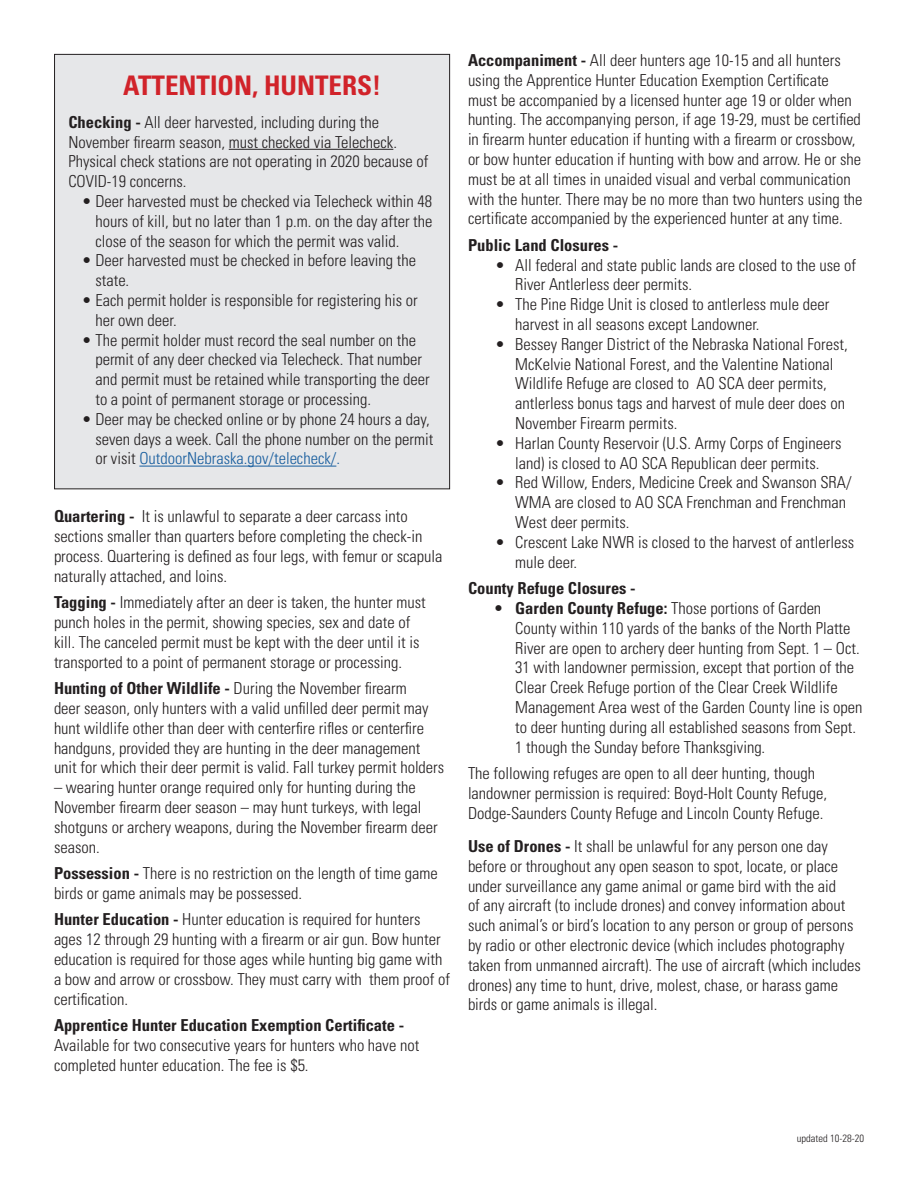
<style>
.page{position:relative;width:918px;height:1188px;background:#fff}
.page>*{position:absolute;margin:0;border:0;box-sizing:border-box;transform-origin:0 0}
.t1{font:700 condensed 27px "Univers LT Std";color:#d1232a}
.Pa4{font:300 condensed 16.5px/19.8px "Univers LT Std";color:#231f20}
.t2{font:700 condensed 16.5px "Univers LT Std";color:#231f20}
.t3{font:300 condensed 10.5px "Univers LT Std";color:#231f20}
.s1{font-weight:700}
.s2{color:#175d9e}
</style>
<div class="page">
<div style="left:55px;top:54px;width:395px;height:435px;background:#e6e7e9"></div>
<hr style="left:229px;top:149px;width:164px;height:1px;background:#231f20">
<hr style="left:139px;top:466px;width:197px;height:1px;background:#175d9e">
<p class="t1" style="left:123px;top:68px;width:259px">ATTENTION, HUNTERS!</p>
<p class="Pa4" style="left:68px;top:112px;width:362px"><span class="s1">Checking -</span> All deer harvested, including during the November firearm season, must checked via Telecheck.<br>Physical check stations are not operating in 2020 because of COVID-19 concerns.</p>
<p class="Pa4" style="left:95px;top:191px;width:339px;text-align:justify;text-indent:-14px">• Deer harvested must be checked via Telecheck within 48 hours of kill, but no later than 1 p.m. on the day after the close of the season for which the permit was valid.</p>
<p class="Pa4" style="left:95px;top:251px;width:322px;text-indent:-14px">• Deer harvested must be checked in before leaving the state.</p>
<p class="Pa4" style="left:95px;top:290px;width:324px;text-indent:-14px">• Each permit holder is responsible for registering his or her own deer.</p>
<p class="Pa4" style="left:95px;top:330px;width:336px;text-indent:-14px">• The permit holder must record the seal number on the permit of any deer checked via Telecheck. That number and permit must be retained while transporting the deer to a point of permanent storage or processing.</p>
<p class="Pa4" style="left:95px;top:409px;width:340px;text-indent:-14px">• Deer may be checked online or by phone 24 hours a day, seven days a week. Call the phone number on the permit or visit <span class="s2">OutdoorNebraska.gov/telecheck/.</span></p>
<p class="Pa4" style="left:54px;top:507px;width:390px"><span class="s1">Quartering -</span> It is unlawful to separate a deer carcass into sections smaller than quarters before completing the check-in process. Quartering is defined as four legs, with femur or scapula naturally attached, and loins.</p>
<p class="Pa4" style="left:54px;top:592px;width:373px"><span class="s1">Tagging -</span> Immediately after an deer is taken, the hunter must punch holes in the permit, showing species, sex and date of kill. The canceled permit must be kept with the deer until it is transported to a point of permanent storage or processing.</p>
<p class="Pa4" style="left:54px;top:678px;width:392px"><span class="s1">Hunting of Other Wildlife -</span> During the November firearm<br>deer season, only hunters with a valid unfilled deer permit may hunt wildlife other than deer with centerfire rifles or centerfire handguns, provided they are hunting in the deer management unit for which their deer permit is valid. Fall turkey permit holders</p>
<p class="Pa4" style="left:54px;top:777px;width:385px">– wearing hunter orange required only for hunting during the November firearm deer season – may hunt turkeys, with legal shotguns or archery weapons, during the November firearm deer season.</p>
<p class="Pa4" style="left:54px;top:863px;width:385px"><span class="s1">Possession -</span> There is no restriction on the length of time game birds or game animals may be possessed.</p>
<p class="Pa4" style="left:54px;top:910px;width:397px"><span class="s1">Hunter Education -</span> Hunter education is required for hunters ages 12 through 29 hunting with a firearm or air gun. Bow hunter education is required for those ages while hunting big game with a bow and arrow or crossbow. They must carry with them proof of certification.</p>
<p class="Pa4" style="left:54px;top:1015px;width:367px"><span class="s1">Apprentice Hunter Education Exemption Certificate -<br></span>Available for two consecutive years for hunters who have not completed hunter education. The fee is $5.</p>
<p class="Pa4" style="left:468px;top:50px;width:396px"><span class="s1">Accompaniment -</span> All deer hunters age 10-15 and all hunters using the Apprentice Hunter Education Exemption Certificate<br>must be accompanied by a licensed hunter age 19 or older when hunting. The accompanying person, if age 19-29, must be certified in firearm hunter education if hunting with a firearm or crossbow, or bow hunter education if hunting with bow and arrow. He or she must be at all times in unaided visual and verbal communication with the hunter. There may be no more than two hunters using the certificate accompanied by the experienced hunter at any time.</p>
<p class="t2" style="left:468px;top:235px;width:152px">Public Land Closures -</p>
<p class="Pa4" style="left:515px;top:255px;width:342px;text-indent:-20px">• All federal and state public lands are closed to the use of<br>River Antlerless deer permits.</p>
<p class="Pa4" style="left:515px;top:295px;width:316px;text-indent:-20px">• The Pine Ridge Unit is closed to antlerless mule deer harvest in all seasons except Landowner.</p>
<p class="Pa4" style="left:515px;top:334px;width:334px;text-indent:-20px">• Bessey Ranger District of the Nebraska National Forest, McKelvie National Forest, and the Valentine National Wildlife Refuge are closed to AO SCA deer permits, antlerless bonus tags and harvest of mule deer does on November Firearm permits.</p>
<p class="Pa4" style="left:495px;top:433px;width:348px;text-align:center">• Harlan County Reservoir (U.S. Army Corps of Engineers land) is closed to AO SCA Republican deer permits.</p>
<p class="Pa4" style="left:515px;top:473px;width:338px;text-indent:-20px">• Red Willow, Enders, Medicine Creek and Swanson SRA/<br>WMA are closed to AO SCA Frenchman and Frenchman<br>West deer permits.</p>
<p class="Pa4" style="left:515px;top:532px;width:341px;text-indent:-20px">• Crescent Lake NWR is closed to the harvest of antlerless mule deer.</p>
<p class="t2" style="left:468px;top:578px;width:169px">County Refuge Closures -</p>
<p class="Pa4" style="left:515px;top:598px;width:349px;text-indent:-20px"><span class="s1">• Garden County Refuge:</span> Those portions of Garden County within 110 yards of the banks of the North Platte River are open to archery deer hunting from Sept. 1 – Oct.<br>31 with landowner permission, except that portion of the Clear Creek Refuge portion of the Clear Creek Wildlife Management Area west of the Garden County line is open to deer hunting during all established seasons from Sept.<br>1 though the Sunday before Thanksgiving.</p>
<p class="Pa4" style="left:468px;top:763px;width:361px">The following refuges are open to all deer hunting, though landowner permission is required: Boyd-Holt County Refuge,<br>Dodge-Saunders County Refuge and Lincoln County Refuge.</p>
<p class="Pa4" style="left:468px;top:836px;width:395px"><span class="s1">Use of Drones -</span> It shall be unlawful for any person one day before or throughout any open season to spot, locate, or place under surveillance any game animal or game bird with the aid<br>of any aircraft (to include drones) and convey information about such animal’s or bird’s location to any person or group of persons by radio or other electronic device (which includes photography taken from unmanned aircraft). The use of aircraft (which includes drones) any time to hunt, drive, molest, chase, or harass game birds or game animals is illegal.</p>
<p class="t3" style="left:797px;top:1132px;width:69px">updated 10-28-20</p>
</div>
